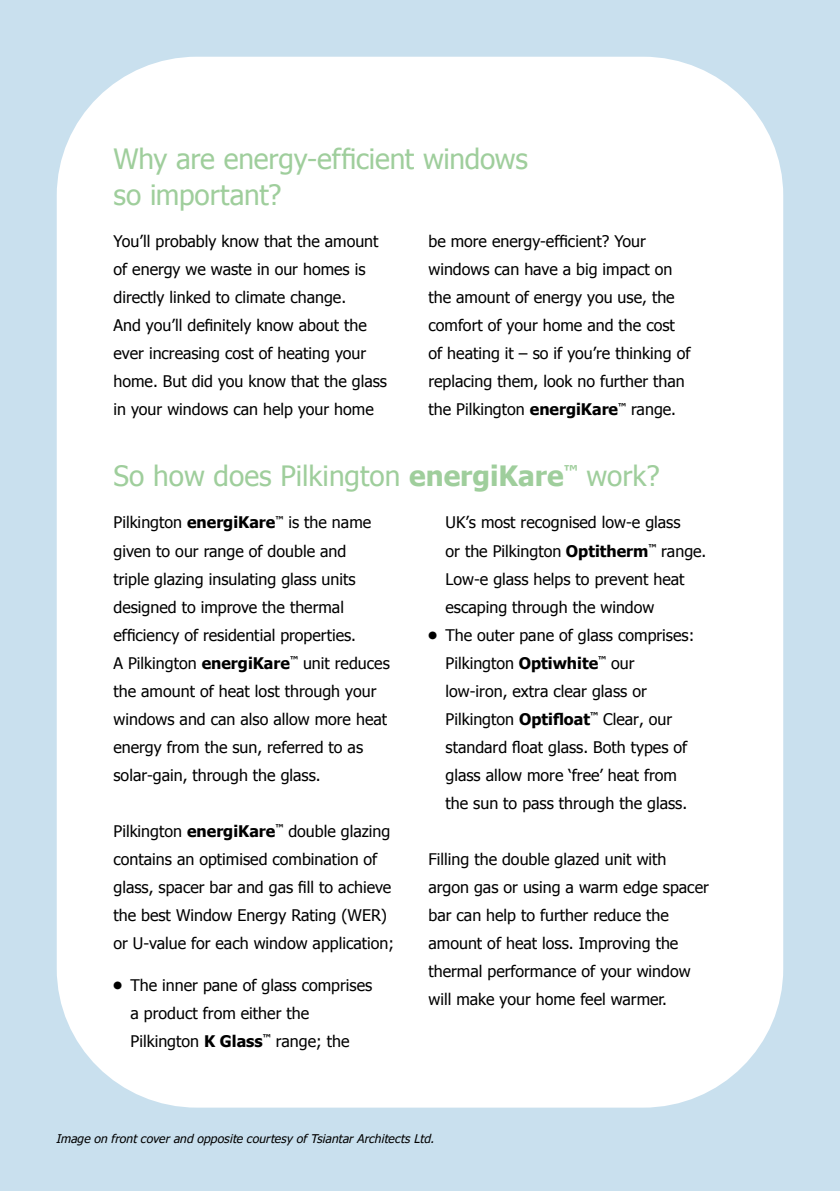
<style>
.page{position:relative;width:840px;height:1191px;background:#fff}
.page>*{position:absolute;margin:0;border:0;box-sizing:border-box;transform-origin:0 0}
.t1{font:28px/36px "Tahoma";color:#9fce9c}
.t2{font:16px/28px "Tahoma";color:#000}
.t3{font:italic 12px "Tahoma";letter-spacing:.015em;color:#000}
.s1{font-weight:700}
</style>
<div class="page">
<div style="left:0;top:0;width:839px;height:1191px;background:#c9e0ee"></div>
<div style="left:57px;top:57px;width:725px;height:1050px;background:#fff;border-radius:139px"></div>
<h1 class="t1" style="left:113px;top:139px;width:415px">Why are energy-efficient windows so important?</h1>
<p class="t2" style="left:113px;top:226px;width:275px">You’ll probably know that the amount of energy we waste in our homes is directly linked to climate change.<br>And you’ll definitely know about the ever increasing cost of heating your home. But did you know that the glass in your windows can help your home</p>
<p class="t2" style="left:428px;top:226px;width:263px">be more energy-efficient? Your windows can have a big impact on the amount of energy you use, the comfort of your home and the cost of heating it – so if you’re thinking of replacing them, look no further than the Pilkington <span class="s1">energiKare</span><sup>™</sup> range.</p>
<h1 class="t1" style="left:113px;top:457px;width:547px">So how does Pilkington <span class="s1">energiKare</span><sup>™</sup> work?</h1>
<p class="t2" style="left:113px;top:508px;width:278px">Pilkington <span class="s1">energiKare</span><sup>™</sup> is the name given to our range of double and<br>triple glazing insulating glass units designed to improve the thermal efficiency of residential properties.<br>A Pilkington <span class="s1">energiKare</span><sup>™</sup> unit reduces the amount of heat lost through your windows and can also allow more heat energy from the sun, referred to as solar-gain, through the glass.</p>
<p class="t2" style="left:445px;top:508px;width:262px">UK’s most recognised low-e glass<br>or the Pilkington <span class="s1">Optitherm</span><sup>™</sup> range.<br>Low-e glass helps to prevent heat escaping through the window</p>
<p class="t2" style="left:445px;top:620px;width:250px;text-indent:-17px">● The outer pane of glass comprises:<br>Pilkington <span class="s1">Optiwhite</span><sup>™</sup> our low-iron, extra clear glass or<br>Pilkington <span class="s1">Optifloat</span><sup>™</sup> Clear, our standard float glass. Both types of glass allow more ‘free’ heat from the sun to pass through the glass.</p>
<p class="t2" style="left:113px;top:816px;width:282px">Pilkington <span class="s1">energiKare</span><sup>™</sup> double glazing contains an optimised combination of glass, spacer bar and gas fill to achieve the best Window Energy Rating (WER) or U-value for each window application;</p>
<p class="t2" style="left:130px;top:970px;width:243px;text-indent:-17px">● The inner pane of glass comprises a product from either the<br>Pilkington <span class="s1">K Glass</span><sup>™</sup> range; the</p>
<p class="t2" style="left:428px;top:844px;width:282px">Filling the double glazed unit with argon gas or using a warm edge spacer bar can help to further reduce the amount of heat loss. Improving the thermal performance of your window will make your home feel warmer.</p>
<p class="t3" style="left:57px;top:1131px;width:379px">Image on front cover and opposite courtesy of Tsiantar Architects Ltd.</p>
</div>
